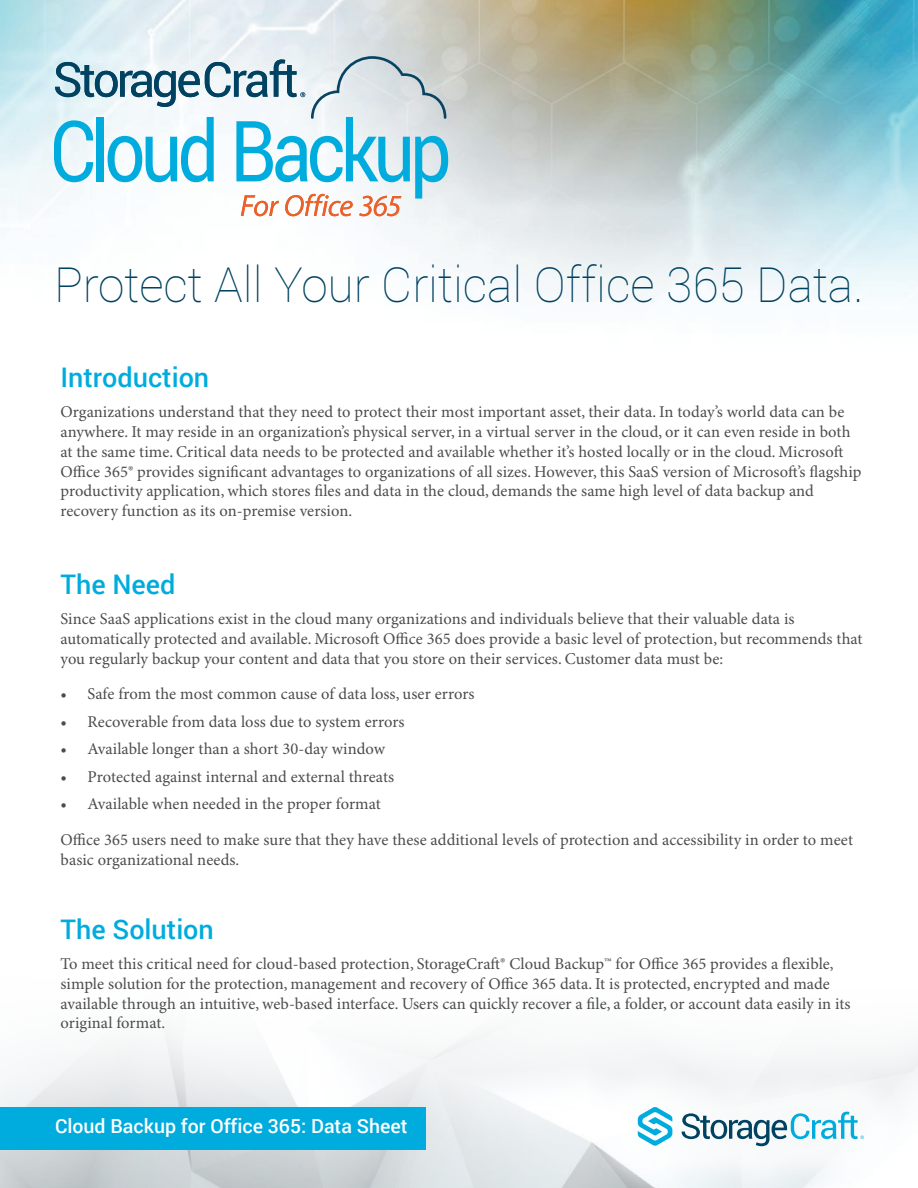
<style>
.page{position:relative;width:918px;height:1188px;background:#fff}
.page>*{position:absolute;margin:0;border:0;box-sizing:border-box;transform-origin:0 0}
.t1{font:100 48px "Roboto";color:#004261}
.t2{font:500 27px "Roboto";color:#00acdd}
.t3{font:500 19.5px "Roboto";color:#fff}
.t4{font:16.5px/19.8px "Minion Pro";letter-spacing:.005em;color:#4b4c4d}
</style>
<div class="page">
<img style="left:0;top:1031px;width:918px;height:157px">
<img style="left:0;top:0;width:918px;height:300px">
<div style="left:586px;top:1055px;width:329px;height:133px;background:#f6f8f9"></div>
<svg style="left:638px;top:1107px;width:34px;height:39px"></svg>
<svg style="left:682px;top:1112px;width:182px;height:34px"></svg>
<div style="left:0;top:1107px;width:426px;height:42px;background:#00acdd"></div>
<svg style="left:54px;top:56px;width:394px;height:160px"></svg>
<h1 class="t1" style="left:54px;top:252px;width:811px">Protect All Your Critical Office 365 Data.</h1>
<h2 class="t2" style="left:60px;top:358px;width:150px">Introduction</h2>
<p class="t4" style="left:60px;top:403px;width:802px">Organizations understand that they need to protect their most important asset, their data. In today’s world data can be anywhere. It may reside in an organization’s physical server, in a virtual server in the cloud, or it can even reside in both at the same time. Critical data needs to be protected and available whether it’s hosted locally or in the cloud. Microsoft Office 365® provides significant advantages to organizations of all sizes. However, this SaaS version of Microsoft’s flagship productivity application, which stores files and data in the cloud, demands the same high level of data backup and recovery function as its on-premise version.</p>
<h2 class="t2" style="left:60px;top:565px;width:116px">The Need</h2>
<p class="t4" style="left:60px;top:610px;width:804px">Since SaaS applications exist in the cloud many organizations and individuals believe that their valuable data is automatically protected and available. Microsoft Office 365 does provide a basic level of protection, but recommends that you regularly backup your content and data that you store on their services. Customer data must be:</p>
<p class="t4" style="left:60px;top:685px;width:416px">• Safe from the most common cause of data loss, user errors</p>
<p class="t4" style="left:60px;top:712px;width:346px">• Recoverable from data loss due to system errors</p>
<p class="t4" style="left:60px;top:740px;width:326px">• Available longer than a short 30-day window</p>
<p class="t4" style="left:60px;top:767px;width:335px">• Protected against internal and external threats</p>
<p class="t4" style="left:60px;top:787px;width:794px;line-height:35.4px">• Available when needed in the proper format<br>Office 365 users need to make sure that they have these additional levels of protection and accessibility in order to meet</p>
<p class="t4" style="left:60px;top:850px;width:180px">basic organizational needs.</p>
<h2 class="t2" style="left:60px;top:910px;width:155px">The Solution</h2>
<p class="t4" style="left:60px;top:955px;width:792px">To meet this critical need for cloud-based protection, StorageCraft® Cloud Backup™ for Office 365 provides a flexible, simple solution for the protection, management and recovery of Office 365 data. It is protected, encrypted and made available through an intuitive, web-based interface. Users can quickly recover a file, a folder, or account data easily in its original format.</p>
<p class="t3" style="left:55px;top:1113px;width:354px">Cloud Backup for Office 365: Data Sheet</p>
</div>
